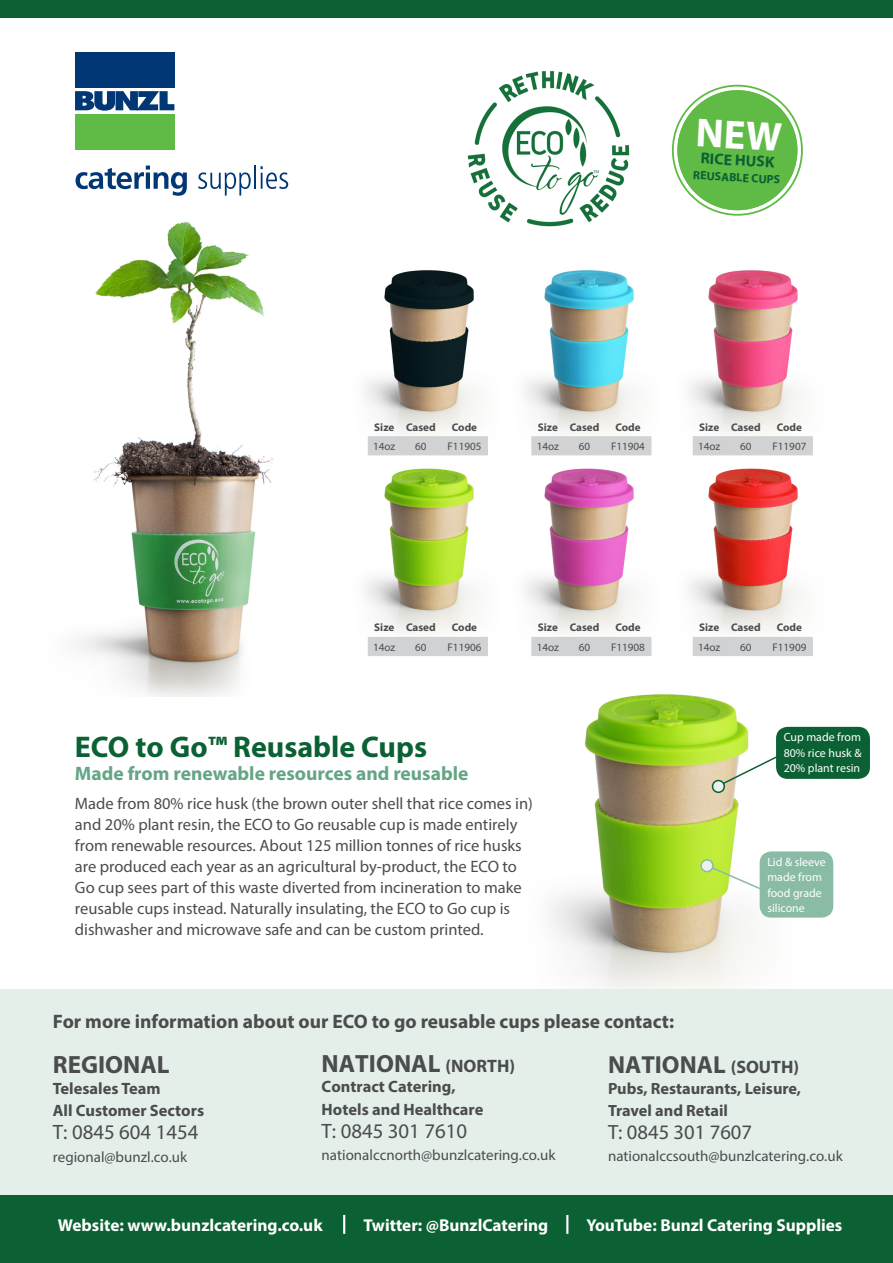
<style>
.page{position:relative;width:893px;height:1263px;background:#fff}
.page>*{position:absolute;margin:0;border:0;box-sizing:border-box;transform-origin:0 0}
.t1{font:700 30px "Myriad Pro";color:#0b6133}
.t2{font:700 25.05px "Myriad Pro";color:#4b4c4d}
.t3{font:700 24.75px "Myriad Pro";color:#4b4c4d}
.t4{font:20.85px "Myriad Pro";color:#4b4c4d}
.t5{font:20.7px "Myriad Pro";color:#4b4c4d}
.t6{font:700 19.5px "Myriad Pro";color:#4b4c4d}
.t7{font:700 19.5px "Myriad Pro";color:#65a585}
.t8{font:700 17.25px "Myriad Pro";color:#fff}
.t9{font:16.5px/21px "Myriad Pro";color:#4b4c4d}
.Table_Header{font:700 16.5px "Myriad Pro";color:#4b4c4d}
.Table_Header-2{font:700 16.2px "Myriad Pro";color:#4b4c4d}
.t10{font:700 15.6px "Myriad Pro";color:#0b6133}
.t11{font:15px "Myriad Pro";color:#4b4c4d}
.t12{font:700 12px "Myriad Pro";color:#0b6133}
.t13{font:11.85px/15.1px "Myriad Pro";color:#fff;text-align:justify}
.t14{font:700 11.1px "Myriad Pro";color:#4b4c4d}
.t15{font:11.1px "Myriad Pro";color:#4b4c4d}
.s1{font-size:18px}
</style>
<div class="page">
<img style="left:522px;top:694px;width:274px;height:296px">
<div style="left:760px;top:851px;width:73px;height:66px;background:#89bba5;border-radius:12px"></div>
<div style="left:776px;top:727px;width:94px;height:52px;background:#0b6133;border-radius:12px"></div>
<svg style="left:717px;top:752px;width:68px;height:36px"></svg>
<svg style="left:707px;top:864px;width:53px;height:30px"></svg>
<div style="left:712px;top:780px;width:12px;height:12px;background:#e9f2ed;border-radius:50%"></div>
<div style="left:712px;top:780px;width:13px;height:13px;border:2px solid #0b6133;border-radius:50%"></div>
<div style="left:701px;top:860px;width:12px;height:12px;background:#e9f2ed;border-radius:50%"></div>
<div style="left:700px;top:859px;width:14px;height:13px;border:2px solid #89bba5;border-radius:50%"></div>
<div style="left:0;top:990px;width:893px;height:273px;background:#e5efe9"></div>
<div style="left:0;top:1196px;width:893px;height:67px;background:#0b6133"></div>
<div style="left:0;top:0;width:893px;height:17px;background:#0b6133"></div>
<svg style="left:343px;top:1215px;width:2px;height:19px"></svg>
<svg style="left:566px;top:1215px;width:2px;height:19px"></svg>
<svg style="left:76px;top:166px;width:111px;height:30px"></svg>
<svg style="left:198px;top:172px;width:53px;height:24px"></svg>
<hr style="left:254px;top:165px;width:2px;height:24px;background:#013775">
<svg style="left:261px;top:166px;width:27px;height:23px"></svg>
<svg style="left:75px;top:91px;width:99px;height:20px"></svg>
<div style="left:75px;top:52px;width:99px;height:35px;background:#013775"></div>
<div style="left:75px;top:114px;width:99px;height:35px;background:#60bb46"></div>
<div style="left:677px;top:90px;width:120px;height:120px;background:#60bb46;border-radius:50%"></div>
<div style="left:677px;top:90px;width:120px;height:120px;border:5px solid #60bb46;border-radius:50%"></div>
<img style="left:76px;top:222px;width:198px;height:474px">
<img style="left:467px;top:71px;width:163px;height:156px">
<img style="left:365px;top:270px;width:110px;height:164px">
<img style="left:525px;top:270px;width:127px;height:178px">
<img style="left:365px;top:468px;width:110px;height:169px">
<img style="left:689px;top:270px;width:110px;height:178px">
<img style="left:525px;top:468px;width:127px;height:179px">
<img style="left:689px;top:468px;width:110px;height:179px">
<div style="left:368px;top:436px;width:120px;height:19px;background:#d1d2d4"></div>
<div style="left:368px;top:637px;width:120px;height:19px;background:#d1d2d4"></div>
<div style="left:531px;top:436px;width:120px;height:19px;background:#d1d2d4"></div>
<div style="left:531px;top:637px;width:120px;height:19px;background:#d1d2d4"></div>
<div style="left:693px;top:436px;width:120px;height:19px;background:#d1d2d4"></div>
<div style="left:693px;top:637px;width:120px;height:19px;background:#d1d2d4"></div>
<p class="t10" style="left:701px;top:148px;width:75px;rotate:3deg">RICE HUSK</p>
<p class="t12" style="left:694px;top:167px;width:89px;rotate:3deg">REUSABLE CUPS</p>
<p class="t14" style="left:374px;top:420px;width:22px">Size</p>
<p class="t14" style="left:406px;top:420px;width:31px">Cased</p>
<p class="t14" style="left:452px;top:420px;width:27px">Code</p>
<p class="t15" style="left:373px;top:439px;width:24px">14oz</p>
<p class="t15" style="left:415px;top:439px;width:13px">60</p>
<p class="t15" style="left:448px;top:439px;width:35px">F11905</p>
<p class="t14" style="left:538px;top:420px;width:22px">Size</p>
<p class="t14" style="left:570px;top:420px;width:31px">Cased</p>
<p class="t14" style="left:615px;top:420px;width:27px">Code</p>
<p class="t15" style="left:537px;top:439px;width:24px">14oz</p>
<p class="t15" style="left:579px;top:439px;width:13px">60</p>
<p class="t15" style="left:611px;top:439px;width:35px">F11904</p>
<p class="t14" style="left:699px;top:420px;width:22px">Size</p>
<p class="t14" style="left:731px;top:420px;width:31px">Cased</p>
<p class="t14" style="left:777px;top:420px;width:27px">Code</p>
<p class="t15" style="left:698px;top:439px;width:24px">14oz</p>
<p class="t15" style="left:740px;top:439px;width:13px">60</p>
<p class="t15" style="left:772px;top:439px;width:35px">F11907</p>
<p class="t14" style="left:374px;top:620px;width:22px">Size</p>
<p class="t14" style="left:406px;top:620px;width:31px">Cased</p>
<p class="t14" style="left:452px;top:620px;width:27px">Code</p>
<p class="t15" style="left:373px;top:640px;width:24px">14oz</p>
<p class="t15" style="left:415px;top:640px;width:13px">60</p>
<p class="t15" style="left:448px;top:640px;width:35px">F11906</p>
<p class="t1" style="left:75px;top:727px;width:354px">ECO to Go™ Reusable Cups</p>
<p class="t7" style="left:75px;top:761px;width:395px">Made from renewable resources and reusable</p>
<p class="t14" style="left:538px;top:620px;width:22px">Size</p>
<p class="t14" style="left:570px;top:620px;width:31px">Cased</p>
<p class="t14" style="left:615px;top:620px;width:27px">Code</p>
<p class="t15" style="left:537px;top:640px;width:24px">14oz</p>
<p class="t15" style="left:579px;top:640px;width:13px">60</p>
<p class="t15" style="left:611px;top:640px;width:35px">F11908</p>
<p class="t9" style="left:75px;top:793px;width:459px">Made from 80% rice husk (the brown outer shell that rice comes in) and 20% plant resin, the ECO to Go reusable cup is made entirely from renewable resources. About 125 million tonnes of rice husks are produced each year as an agricultural by-product, the ECO to Go cup sees part of this waste diverted from incineration to make reusable cups instead. Naturally insulating, the ECO to Go cup is dishwasher and microwave safe and can be custom printed.</p>
<p class="t14" style="left:699px;top:620px;width:22px">Size</p>
<p class="t14" style="left:731px;top:620px;width:31px">Cased</p>
<p class="t14" style="left:777px;top:620px;width:27px">Code</p>
<p class="t15" style="left:698px;top:640px;width:24px">14oz</p>
<p class="t15" style="left:740px;top:640px;width:13px">60</p>
<p class="t15" style="left:772px;top:640px;width:35px">F11909</p>
<p class="t13" style="left:784px;top:730px;width:79px">Cup made from 80% rice husk &amp; 20% plant resin</p>
<p class="t13" style="left:767px;top:854px;width:60px">Lid &amp; sleeve</p>
<p class="t13" style="left:767px;top:870px;width:56px">made from food grade silicone</p>
<p class="t6" style="left:53px;top:1008px;width:623px">For more information about our ECO to go reusable cups please contact:</p>
<p class="t2" style="left:322px;top:1047px;width:195px">NATIONAL <span class="s1">(NORTH)</span></p>
<p class="Table_Header" style="left:322px;top:1076px;width:136px">Contract Catering,</p>
<p class="Table_Header" style="left:322px;top:1098px;width:163px">Hotels and Healthcare</p>
<p class="t4" style="left:322px;top:1118px;width:147px">T: 0845 301 7610</p>
<p class="t11" style="left:322px;top:1146px;width:235px">nationalccnorth@bunzlcatering.co.uk</p>
<p class="t2" style="left:53px;top:1048px;width:118px">REGIONAL</p>
<p class="Table_Header" style="left:53px;top:1077px;width:109px">Telesales Team</p>
<p class="Table_Header" style="left:53px;top:1100px;width:153px">All Customer Sectors</p>
<p class="t4" style="left:53px;top:1119px;width:147px">T: 0845 604 1454</p>
<p class="t11" style="left:53px;top:1147px;width:136px">regional@bunzl.co.uk</p>
<p class="t3" style="left:608px;top:1049px;width:193px">NATIONAL <span class="s1">(SOUTH)</span></p>
<p class="Table_Header-2" style="left:608px;top:1078px;width:195px">Pubs, Restaurants, Leisure,</p>
<p class="Table_Header-2" style="left:608px;top:1100px;width:122px">Travel and Retail</p>
<p class="t5" style="left:608px;top:1119px;width:146px">T: 0845 301 7607</p>
<p class="t11" style="left:608px;top:1147px;width:236px">nationalccsouth@bunzlcatering.co.uk</p>
<p class="t8" style="left:58px;top:1214px;width:266px">Website: www.bunzlcatering.co.uk</p>
<p class="t8" style="left:363px;top:1214px;width:186px">Twitter: @BunzlCatering</p>
<p class="t8" style="left:586px;top:1214px;width:257px">YouTube: Bunzl Catering Supplies</p>
</div>
